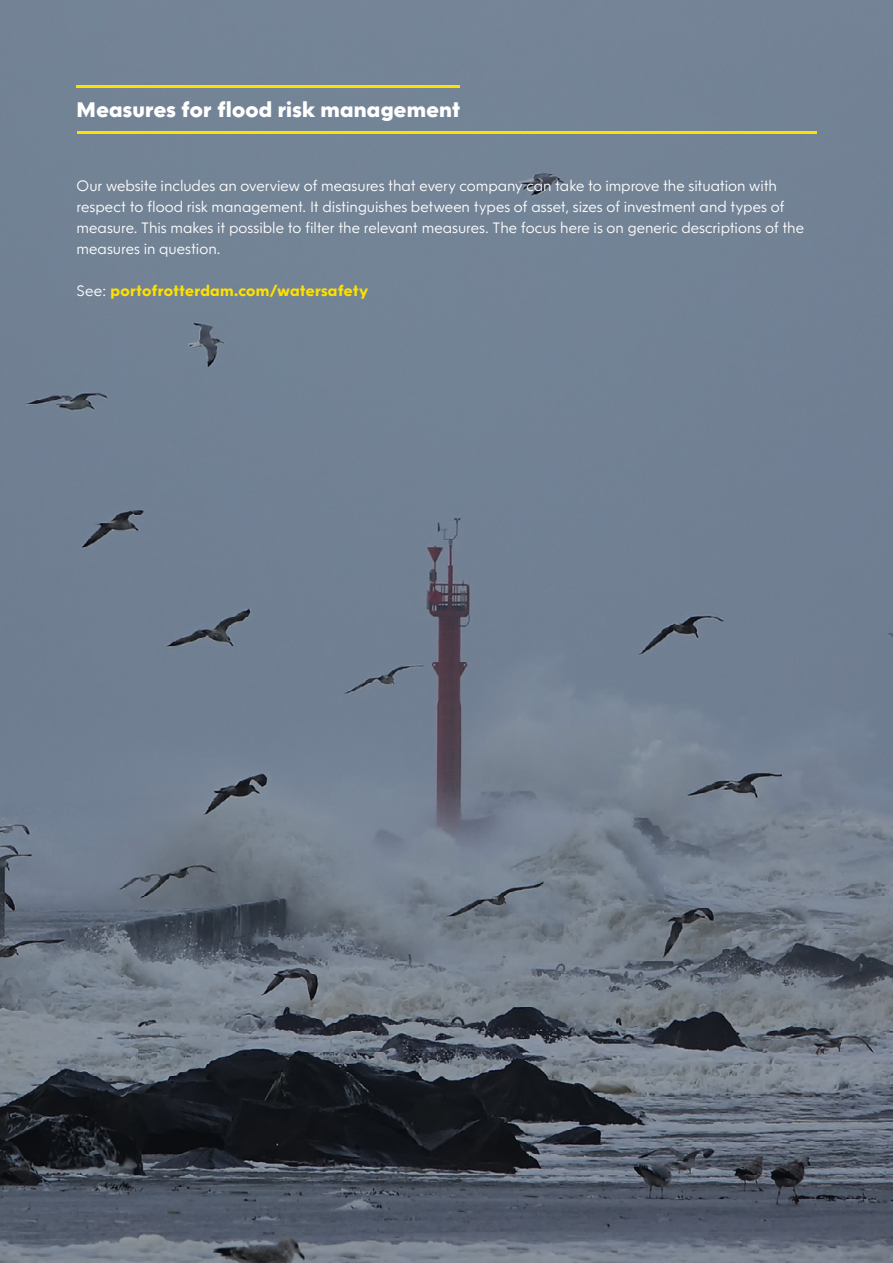
<style>
.page{position:relative;width:893px;height:1263px;background:#fff}
.page>*{position:absolute;margin:0;border:0;box-sizing:border-box;transform-origin:0 0}
.t1{font:800 21px "NLRTM";letter-spacing:.01em;color:#fff}
.t2{font:300 15px/21px "NLRTM";color:#fff}
.t3{font:700 15px "NLRTM";letter-spacing:.01em;color:#ffe100}
.s1{font-weight:300;color:#fff}
</style>
<div class="page">
<img style="left:0;top:0;width:893px;height:1263px">
<hr style="left:77px;top:131px;width:739px;height:2px;background:#ffe100">
<hr style="left:77px;top:85px;width:383px;height:2px;background:#ffe100">
<h1 class="t1" style="left:77px;top:97px;width:386px">Measures for flood risk management</h1>
<p class="t2" style="left:77px;top:175px;width:729px">Our website includes an overview of measures that every company can take to improve the situation with respect to flood risk management. It distinguishes between types of asset, sizes of investment and types of measure. This makes it possible to filter the relevant measures. The focus here is on generic descriptions of the measures in question.</p>
<p class="t3" style="left:77px;top:281px;width:293px"><span class="s1">See:</span> portofrotterdam.com/watersafety</p>
</div>
